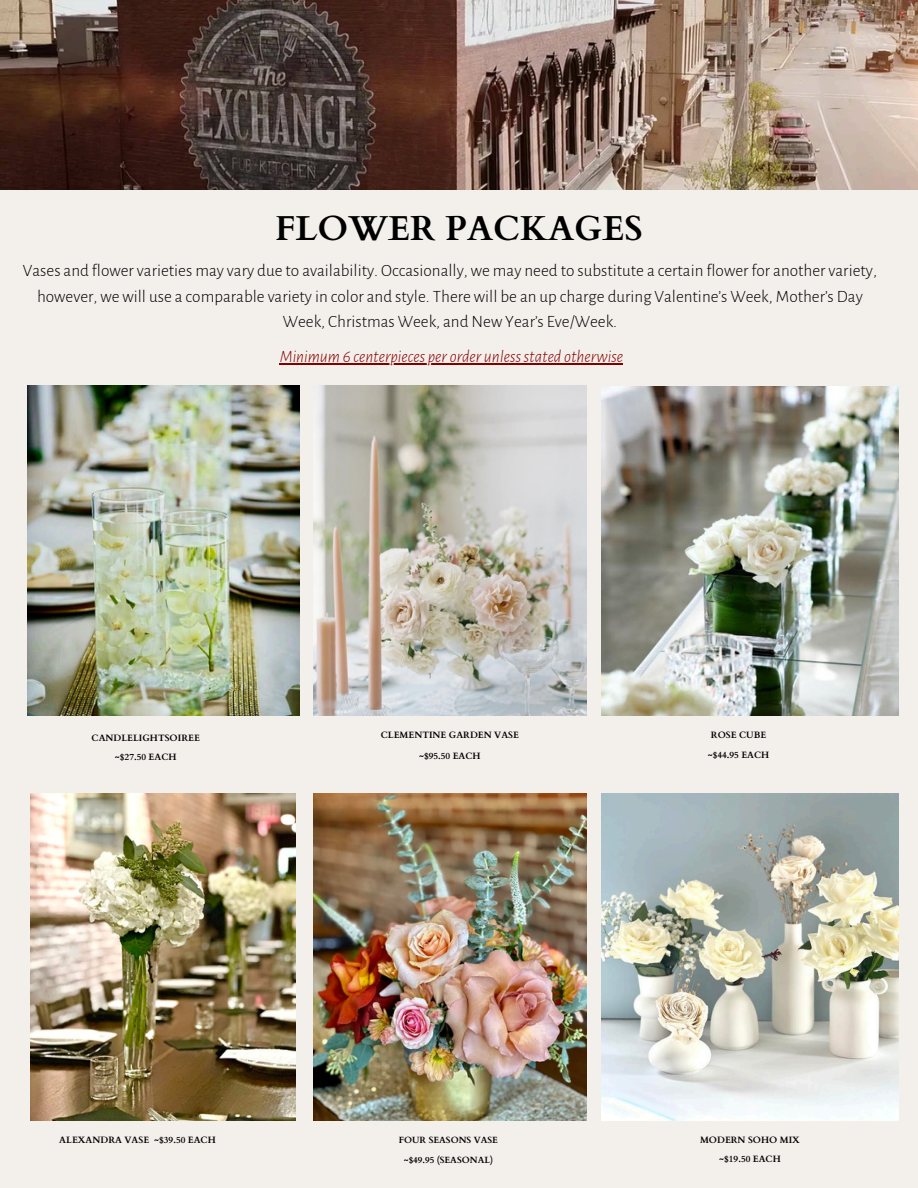
<style>
.page{position:relative;width:918px;height:1188px;background:#f3f0ec}
.page>*{position:absolute;margin:0;border:0;box-sizing:border-box;transform-origin:0 0}
.t1{font:700 34.65px "Cardo";color:#000}
.t2{font:300 17.25px/25.3px "Alegreya Sans";color:#000;text-align:center}
.t3{font:italic 300 17.25px "Alegreya Sans";color:#840000}
.t4{font:700 9.15px/19.2px "Cardo";color:#000;text-align:center}
.t5{font:700 9px "Cardo";color:#000}
</style>
<div class="page">
<img style="left:0;top:0;width:918px;height:190px">
<img style="left:314px;top:386px;width:272px;height:329px">
<img style="left:27px;top:386px;width:272px;height:329px">
<img style="left:601px;top:386px;width:297px;height:330px">
<img style="left:31px;top:794px;width:264px;height:326px">
<img style="left:314px;top:794px;width:272px;height:326px">
<img style="left:601px;top:794px;width:297px;height:326px">
<hr style="left:280px;top:363px;width:343px;height:2px;background:#840000">
<p class="t1" style="left:275px;top:206px;width:369px">FLOWER PACKAGES</p>
<p class="t2" style="left:23px;top:258px;width:856px">Vases and flower varieties may vary due to availability. Occasionally, we may need to substitute a certain flower for another variety, however, we will use a comparable variety in color and style. There will be an up charge during Valentine’s Week, Mother’s Day<br>Week, Christmas Week, and New Year’s Eve/Week.</p>
<p class="t3" style="left:280px;top:348px;width:345px">Minimum 6 centerpieces per order unlessstated otherwise</p>
<p class="t4" style="left:92px;top:728px;width:110px">CANDLELIGHTSOIREE</p>
<p class="t4" style="left:115px;top:747px;width:63px">~$27.50 EACH</p>
<p class="t4" style="left:381px;top:725px;width:140px">CLEMENTINE GARDEN VASE</p>
<p class="t4" style="left:419px;top:747px;width:63px">~$95.50 EACH</p>
<p class="t4" style="left:708px;top:726px;width:63px">ROSE CUBE ~$44.95 EACH</p>
<p class="t4" style="left:59px;top:1130px;width:158px">ALEXANDRA VASE ~$39.50 EACH</p>
<p class="t4" style="left:700px;top:1130px;width:101px">MODERN SOHO MIX</p>
<p class="t4" style="left:719px;top:1149px;width:63px">~$19.50 EACH</p>
<p class="t5" style="left:399px;top:1134px;width:101px">FOUR SEASONS VASE</p>
<p class="t5" style="left:404px;top:1154px;width:91px">~$49.95 (SEASONAL)</p>
</div>
